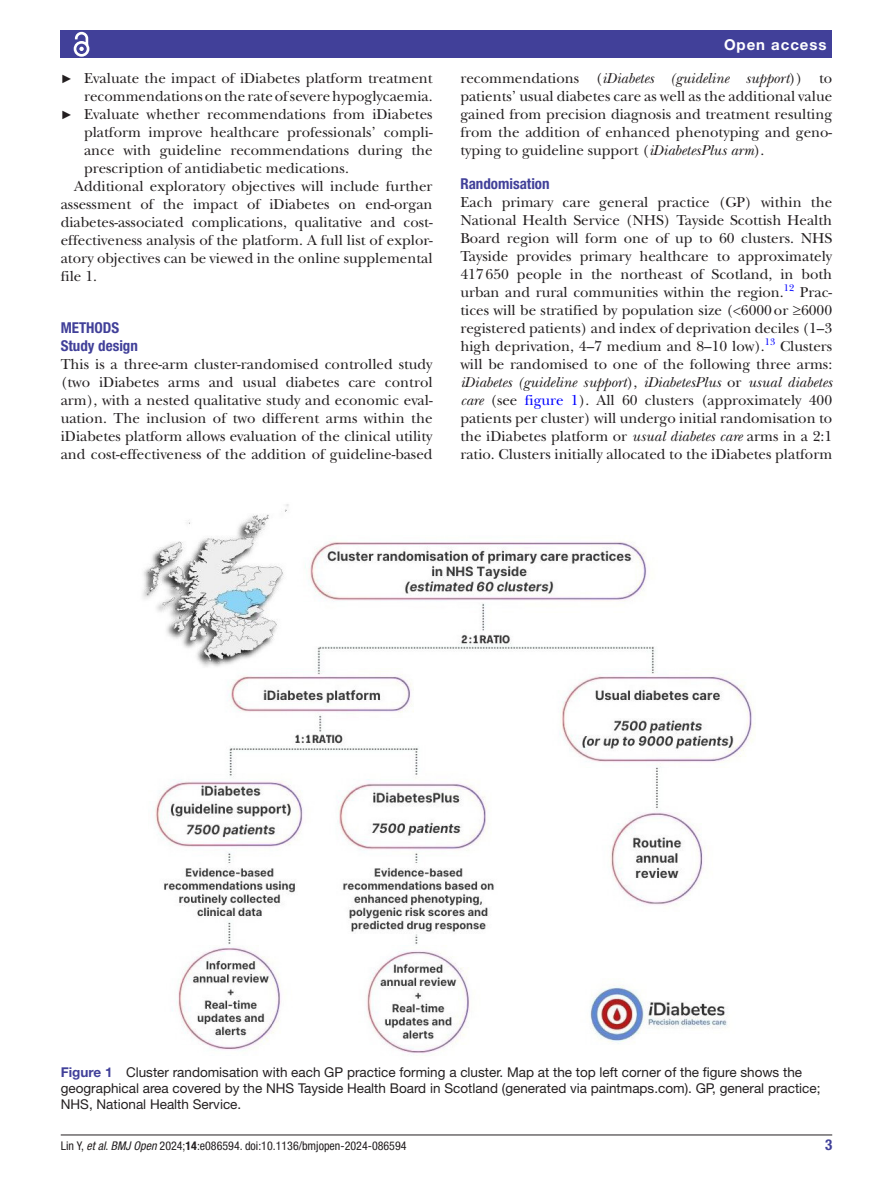
<style>
.page{position:relative;width:893px;height:1191px;background:#fff}
.page>*{position:absolute;margin:0;border:0;box-sizing:border-box;transform-origin:0 0}
.t1{font:15px/18px "New Baskerville";color:#231f20;text-align:justify}
.t2{font:700 condensed 15px/18px "Helvetica Neue LT Std";color:#414099}
.t3{font:700 15px "Helvetica Neue LT Std";letter-spacing:.065em;color:#fff}
.t4{font:13.5px/16.2px "Helvetica Neue LT Std";color:#231f20}
.t5{font:condensed 12px "Helvetica Neue LT Std";color:#231f20}
.t6{font:9.9px "New Baskerville";color:#00f}
.s1{font-family:"Arial";font-size:12px}
.s2{font-style:italic}
.s3{color:#00f}
.s4{font-weight:700;color:#414099}
.s5{font-weight:700}
</style>
<div class="page">
<hr style="left:61px;top:1134px;width:771px;height:1px;background:#231f20">
<div style="left:61px;top:31px;width:771px;height:27px;background:#414099"></div>
<svg style="left:73px;top:31px;width:17px;height:26px"></svg>
<img style="left:142px;top:504px;width:612px;height:552px">
<p class="t1" style="left:61px;top:69px;width:373px"><span class="s1">►</span> Evaluate the impact of iDiabetes platform treatment</p>
<p class="t1" style="left:84px;top:87px;width:350px">recommendations on the rate of severe hypoglycaemia.</p>
<p class="t1" style="left:61px;top:105px;width:373px"><span class="s1">►</span> Evaluate whether recommendations from iDiabetes</p>
<p class="t1" style="left:84px;top:123px;width:350px">platform improve healthcare professionals’ compli-</p>
<p class="t1" style="left:84px;top:141px;width:350px">ance with guideline recommendations during the</p>
<p class="t1" style="left:84px;top:159px;width:266px">prescription of antidiabetic medications.</p>
<p class="t1" style="left:74px;top:177px;width:360px">Additional exploratory objectives will include further</p>
<p class="t1" style="left:61px;top:195px;width:373px">assessment of the impact of iDiabetes on end-organ</p>
<p class="t1" style="left:61px;top:213px;width:373px">diabetes-associated complications, qualitative and cost-</p>
<p class="t1" style="left:61px;top:231px;width:373px">effectiveness analysis of the platform. A full list of explor-</p>
<p class="t1" style="left:61px;top:249px;width:373px">atory objectives can be viewed in the online supplemental</p>
<p class="t1" style="left:61px;top:267px;width:38px">file 1.</p>
<p class="t2" style="left:61px;top:319px;width:79px">METHODS<br>Study design</p>
<p class="t1" style="left:61px;top:356px;width:373px">This is a three-arm cluster-randomised controlled study (two iDiabetes arms and usual diabetes care control arm), with a nested qualitative study and economic eval&shy;uation. The inclusion of two different arms within the iDiabetes platform allows evaluation of the clinical utility and cost-effectiveness of the addition of guideline-based</p>
<p class="t3" style="left:724px;top:35px;width:104px">Open access</p>
<p class="t1" style="left:460px;top:69px;width:373px">recommendations (<span class="s2">iDiabetes (guideline support</span>)) to patients’ usual diabetes care as well as the additional value gained from precision diagnosis and treatment resulting from the addition of enhanced phenotyping and geno&shy;typing to guideline support (<span class="s2">iDiabetesPlus arm</span>).</p>
<p class="t2" style="left:460px;top:175px;width:91px">Randomisation</p>
<p class="t1" style="left:460px;top:194px;width:373px">Each primary care general practice (GP) within the National Health Service (NHS) Tayside Scottish Health Board region will form one of up to 60 clusters. NHS Tayside provides primary healthcare to approximately 417650 people in the northeast of Scotland, in both urban and rural communities within the region.</p>
<p class="t6" style="left:784px;top:282px;width:12px">12</p>
<p class="t1" style="left:460px;top:284px;width:373px;text-indent:339px">Prac&shy;tices will be stratified by population size (&lt;6000or ≥6000 registered patients) and index of deprivation deciles (1–3 high deprivation, 4–7 medium and 8–10 low).</p>
<p class="t6" style="left:765px;top:336px;width:12px">13</p>
<p class="t1" style="left:460px;top:338px;width:373px;text-indent:320px">Clusters will be randomised to one of the following three arms: <span class="s2">iDiabetes (guideline support</span>), <span class="s2">iDiabetesPlus</span> or <span class="s2">usual diabetes care</span> (see <span class="s3">figure 1</span>). All 60 clusters (approximately 400 patients per cluster) will undergo initial randomisation to the iDiabetes platform or <span class="s2">usual diabetes care</span> arms in a 2:1 ratio. Clusters initially allocated to the iDiabetes platform</p>
<p class="t4" style="left:61px;top:1063px;width:761px"><span class="s4">Figure 1</span> Cluster randomisation with each GP practice forming a cluster. Map at the top left corner of the figure shows the geographical area covered by the NHS Tayside Health Board in Scotland (generated via paintmaps.com). GP, general practice;<br>NHS, National Health Service.</p>
<p class="t5" style="left:61px;top:1138px;width:347px">Lin Y, <span class="s2">et al</span>. <span class="s2">BMJ Open</span> 2024;<span class="s5">14</span>:e086594. doi:10.1136/bmjopen-2024-086594</p>
<p class="t2" style="left:825px;top:1135px;width:9px">3</p>
</div>
